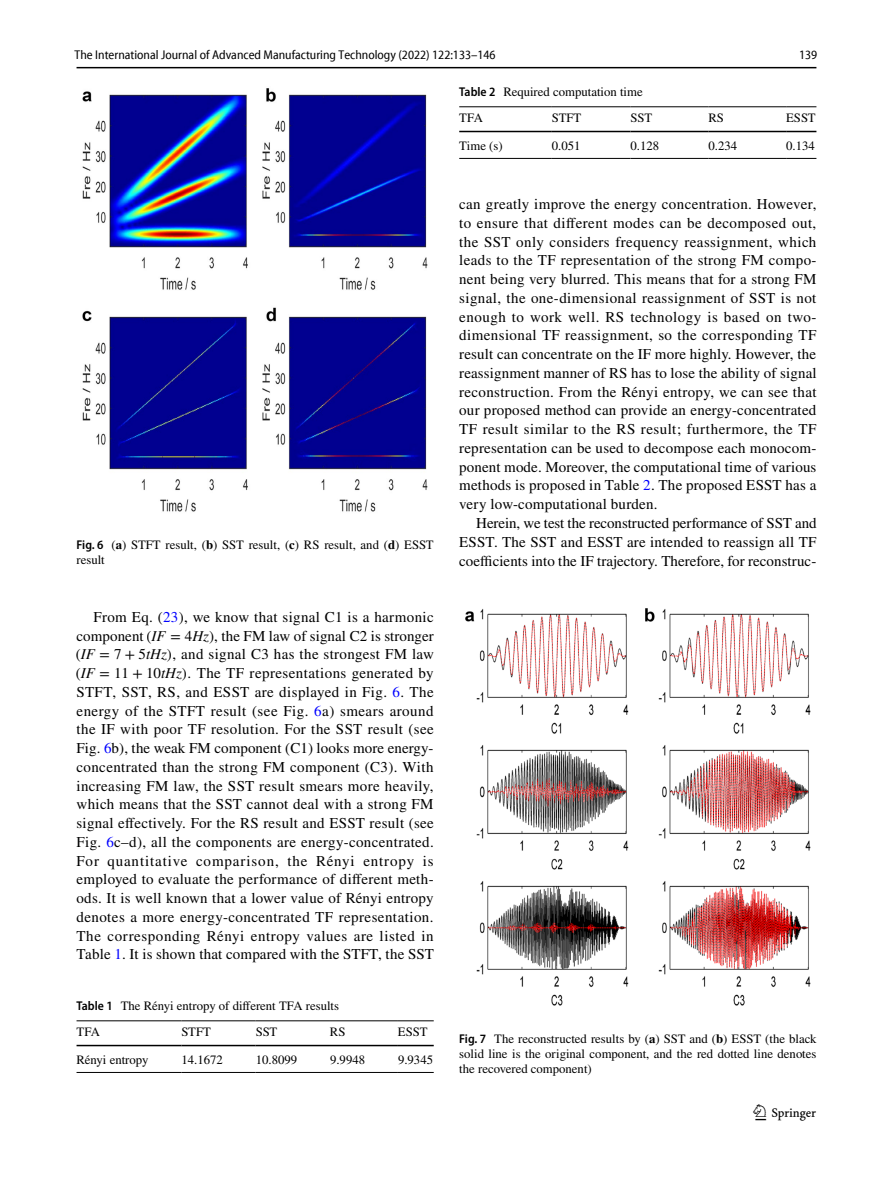
<style>
.page{position:relative;width:893px;height:1187px;background:#fff}
.page>*{position:absolute;margin:0;border:0;box-sizing:border-box;transform-origin:0 0}
.t1{font:22.5px "Springnew Regular 3";color:#000}
.t2{font:15px/18.8px "STIX";letter-spacing:.01em;color:#000;text-align:justify}
.t3{font:12.75px/15px "STIX";color:#000}
.t4{font:semi-condensed 12.75px "Myriad Pro Unic";color:#000}
.s1{font-family:"Myriad Pro";font-weight:600;font-stretch:semi-condensed}
.s2{font-weight:700}
.s3{color:#00f}
.s4{font-family:"STIX Math Regular 80"}
.s5{font-family:"STIX General Italic 74"}
.s6{font-family:"STIX General Regular 64"}
.s7{font-family:"STIX Math Regular 81"}
.s8{font-family:"STIX General Italic 75"}
.s9{font-family:"STIX General Regular 65"}
.s10{font-family:"STIX Math Regular 82"}
.s11{font-family:"STIX General Italic 76"}
.s12{font-family:"STIX General Regular 63"}
</style>
<div class="page">
<hr style="left:77px;top:67px;width:739px;height:1px;background:#000">
<hr style="left:77px;top:1020px;width:104px;height:1px;background:#000">
<hr style="left:77px;top:1044px;width:104px;height:2px;background:#000">
<hr style="left:181px;top:1020px;width:75px;height:1px;background:#000">
<hr style="left:181px;top:1044px;width:75px;height:2px;background:#000">
<hr style="left:256px;top:1020px;width:74px;height:1px;background:#000">
<hr style="left:256px;top:1044px;width:74px;height:2px;background:#000">
<hr style="left:330px;top:1020px;width:68px;height:1px;background:#000">
<hr style="left:330px;top:1044px;width:68px;height:2px;background:#000">
<hr style="left:398px;top:1020px;width:36px;height:1px;background:#000">
<hr style="left:398px;top:1044px;width:36px;height:2px;background:#000">
<hr style="left:77px;top:1071px;width:104px;height:1px;background:#000">
<hr style="left:181px;top:1071px;width:75px;height:1px;background:#000">
<hr style="left:256px;top:1071px;width:74px;height:1px;background:#000">
<hr style="left:330px;top:1071px;width:68px;height:1px;background:#000">
<hr style="left:398px;top:1071px;width:36px;height:1px;background:#000">
<hr style="left:459px;top:106px;width:93px;height:1px;background:#000">
<hr style="left:459px;top:131px;width:93px;height:1px;background:#000">
<hr style="left:552px;top:106px;width:78px;height:1px;background:#000">
<hr style="left:552px;top:131px;width:78px;height:1px;background:#000">
<hr style="left:630px;top:106px;width:78px;height:1px;background:#000">
<hr style="left:630px;top:131px;width:78px;height:1px;background:#000">
<hr style="left:708px;top:106px;width:78px;height:1px;background:#000">
<hr style="left:708px;top:131px;width:78px;height:1px;background:#000">
<hr style="left:786px;top:106px;width:30px;height:1px;background:#000">
<hr style="left:786px;top:131px;width:30px;height:1px;background:#000">
<hr style="left:459px;top:158px;width:93px;height:1px;background:#000">
<hr style="left:552px;top:158px;width:78px;height:1px;background:#000">
<hr style="left:630px;top:158px;width:78px;height:1px;background:#000">
<hr style="left:708px;top:158px;width:78px;height:1px;background:#000">
<hr style="left:786px;top:158px;width:30px;height:1px;background:#000">
<img style="left:82px;top:88px;width:346px;height:424px">
<img style="left:465px;top:608px;width:346px;height:398px">
<p class="t4" style="left:75px;top:50px;width:423px">The International Journal of Advanced Manufacturing Technology (2022) 122:133–146</p>
<p class="t4" style="left:799px;top:50px;width:20px">139</p>
<p class="t3" style="left:459px;top:80px;width:185px;line-height:25.5px"><span class="s1">Table 2</span> Required computation time<br>TFA</p>
<p class="t3" style="left:552px;top:111px;width:31px">STFT</p>
<p class="t3" style="left:630px;top:111px;width:23px">SST</p>
<p class="t3" style="left:708px;top:111px;width:17px">RS</p>
<p class="t3" style="left:786px;top:111px;width:31px">ESST</p>
<p class="t3" style="left:77px;top:538px;width:359px"><span class="s1">Fig. 6</span> (<span class="s2">a</span>) STFT result, (<span class="s2">b</span>) SST result, (<span class="s2">c</span>) RS result, and (<span class="s2">d</span>) ESST result</p>
<p class="t2" style="left:76px;top:608px;width:360px;text-indent:18px">From Eq. (<span class="s3">23</span>), we know that signal C1 is a harmonic component <span class="s4">(</span><span class="s5">IF</span> <span class="s4">=</span> <span class="s6">4</span><span class="s5">Hz</span><span class="s4">)</span>, the FM law of signal C2 is stronger <span class="s7">(</span><span class="s8">IF</span> <span class="s7">=</span> <span class="s9">7</span> <span class="s7">+</span> <span class="s9">5</span><span class="s8">tHz</span><span class="s7">)</span>, and signal C3 has the strongest FM law <span class="s10">(</span><span class="s11">IF</span> <span class="s10">=</span> <span class="s12">11</span> <span class="s10">+</span> <span class="s12">10</span><span class="s11">tHz</span><span class="s10">)</span>. The TF representations generated by STFT, SST, RS, and ESST are displayed in Fig. <span class="s3">6</span>. The energy of the STFT result (see Fig. <span class="s3">6</span>a) smears around the IF with poor TF resolution. For the SST result (see Fig. <span class="s3">6</span>b), the weak FM component (C1) looks more energy&shy;concentrated than the strong FM component (C3). With increasing FM law, the SST result smears more heavily, which means that the SST cannot deal with a strong FM signal effectively. For the RS result and ESST result (see Fig. <span class="s3">6</span>c–d), all the components are energy-concentrated.<br>For quantitative comparison, the Rényi entropy is employed to evaluate the performance of different meth&shy;ods. It is well known that a lower value of Rényi entropy denotes a more energy-concentrated TF representation.<br>The corresponding Rényi entropy values are listed in Table <span class="s3">1</span>. It is shown that compared with the STFT, the SST</p>
<p class="t3" style="left:77px;top:994px;width:264px;line-height:25.5px"><span class="s1">Table 1</span> The Rényi entropy of different TFA results<br>TFA</p>
<p class="t3" style="left:181px;top:1024px;width:31px">STFT</p>
<p class="t3" style="left:256px;top:1024px;width:23px">SST</p>
<p class="t3" style="left:330px;top:1024px;width:17px">RS</p>
<p class="t3" style="left:398px;top:1024px;width:31px">ESST</p>
<p class="t3" style="left:77px;top:1052px;width:73px">Rényi entropy</p>
<p class="t3" style="left:182px;top:1052px;width:43px">14.1672</p>
<p class="t3" style="left:256px;top:1052px;width:43px">10.8099</p>
<p class="t3" style="left:330px;top:1052px;width:37px">9.9948</p>
<p class="t3" style="left:398px;top:1052px;width:37px">9.9345</p>
<p class="t3" style="left:459px;top:139px;width:45px">Time (s)</p>
<p class="t3" style="left:552px;top:139px;width:30px">0.051</p>
<p class="t3" style="left:631px;top:139px;width:30px">0.128</p>
<p class="t3" style="left:708px;top:139px;width:30px">0.234</p>
<p class="t3" style="left:786px;top:139px;width:30px">0.134</p>
<p class="t2" style="left:459px;top:196px;width:359px">can greatly improve the energy concentration. However, to ensure that different modes can be decomposed out, the SST only considers frequency reassignment, which leads to the TF representation of the strong FM compo&shy;nent being very blurred. This means that for a strong FM signal, the one-dimensional reassignment of SST is not enough to work well. RS technology is based on two&shy;dimensional TF reassignment, so the corresponding TF result can concentrate on the IF more highly. However, the reassignment manner of RS has to lose the ability of signal reconstruction. From the Rényi entropy, we can see that our proposed method can provide an energy-concentrated TF result similar to the RS result; furthermore, the TF representation can be used to decompose each monocom&shy;ponent mode. Moreover, the computational time of various methods is proposed in Table <span class="s3">2</span>. The proposed ESST has a very low-computational burden.</p>
<p class="t2" style="left:459px;top:514px;width:359px;text-indent:17px">Herein, we test the reconstructed performance of SST and ESST. The SST and ESST are intended to reassign all TF coefficients into the IF trajectory. Therefore, for reconstruc-</p>
<p class="t3" style="left:459px;top:1031px;width:359px;text-align:justify"><span class="s1">Fig. 7</span> The reconstructed results by (<span class="s2">a</span>) SST and (<span class="s2">b</span>) ESST (the black solid line is the original component, and the red dotted line denotes the recovered component)</p>
<h1 class="t1" style="left:755px;top:1104px;width:62px">1 3</h1>
</div>
